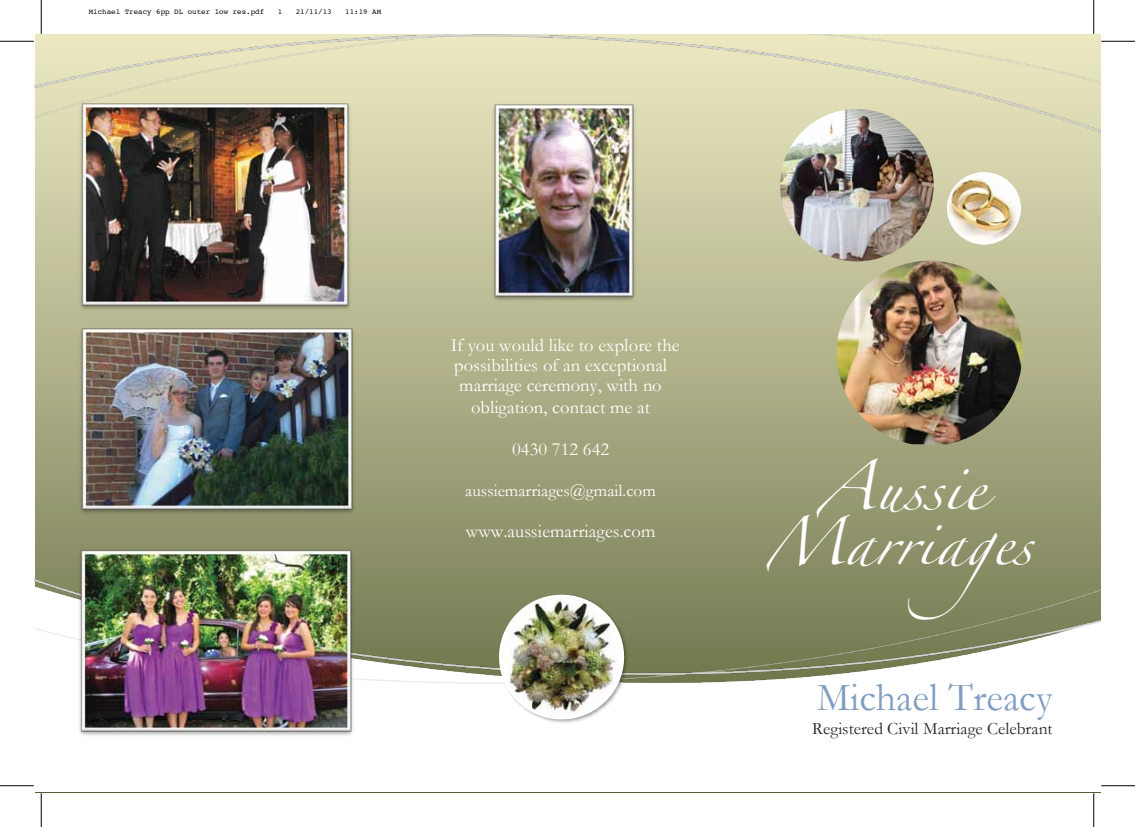
<style>
.page{position:relative;width:1135px;height:827px;background:#fff}
.page>*{position:absolute;margin:0;border:0;box-sizing:border-box;transform-origin:0 0}
.t1{font:43.5px "Zapfino";letter-spacing:.005em;color:#fff}
.t2{font:42.25px "Zapfino";color:#fff}
.t3{font:39.88px "Garamond";color:#809ec2}
.t4{font:18.62px/20.4px "Garamond";color:#fff;text-align:center}
.t5{font:17.38px "Garamond";color:#272626}
.t6{font:17.38px "Garamond";letter-spacing:.005em;color:#fff}
.t7{font:7.5px "Courier";color:#000}
</style>
<div class="page">
<img style="left:34px;top:34px;width:1067px;height:650px">
<img style="left:473px;top:355px;width:248px;height:243px">
<img style="left:489px;top:100px;width:150px;height:204px">
<img style="left:836px;top:261px;width:186px;height:183px">
<img style="left:780px;top:109px;width:154px;height:152px">
<img style="left:76px;top:100px;width:278px;height:212px">
<div style="left:755px;top:446px;width:294px;height:87px;background:#9c9f77"></div>
<img style="left:756px;top:484px;width:295px;height:200px">
<img style="left:755px;top:306px;width:155px;height:36px">
<img style="left:76px;top:324px;width:281px;height:193px">
<img style="left:75px;top:546px;width:281px;height:190px">
<img style="left:496px;top:592px;width:134px;height:131px">
<svg style="left:497px;top:592px;width:129px;height:129px"></svg>
<img style="left:502px;top:598px;width:118px;height:118px;border-radius:59px">
<svg style="left:947px;top:172px;width:74px;height:72px"></svg>
<img style="left:949px;top:173px;width:70px;height:71px;border-radius:35px">
<hr style="left:0;top:41px;width:34px;height:1px;background:#000">
<hr style="left:1101px;top:41px;width:34px;height:1px;background:#000">
<hr style="left:0;top:785px;width:34px;height:1px;background:#000">
<hr style="left:1101px;top:785px;width:34px;height:1px;background:#000">
<hr style="left:41px;top:0;width:1px;height:34px;background:#000">
<hr style="left:41px;top:793px;width:1px;height:34px;background:#000">
<hr style="left:1093px;top:0;width:1px;height:34px;background:#000">
<hr style="left:1093px;top:793px;width:1px;height:34px;background:#000">
<p class="t7" style="left:89px;top:6px;width:177px">Michael Treacy 6pp DL outer low res.pdf</p>
<p class="t7" style="left:278px;top:6px;width:6px">1</p>
<p class="t7" style="left:296px;top:6px;width:38px">21/11/13</p>
<p class="t7" style="left:345px;top:6px;width:37px">11:19 AM</p>
<p class="t4" style="left:451px;top:335px;width:231px">If you would like to explore the possibilities of an exceptional marriage ceremony, with no obligation, contact me at</p>
<p class="t4" style="left:512px;top:438px;width:99px">0430 712 642</p>
<p class="t6" style="left:465px;top:480px;width:192px">aussiemarriages@gmail.com</p>
<p class="t4" style="left:466px;top:521px;width:191px">www.aussiemarriages.com</p>
<p class="t1" style="left:818px;top:468px;width:169px">Aussie</p>
<p class="t2" style="left:765px;top:525px;width:291px">Marriages</p>
<p class="t3" style="left:817px;top:674px;width:237px">Michael Treacy</p>
<p class="t5" style="left:812px;top:717px;width:242px">Registered Civil Marriage Celebrant</p>
</div>
